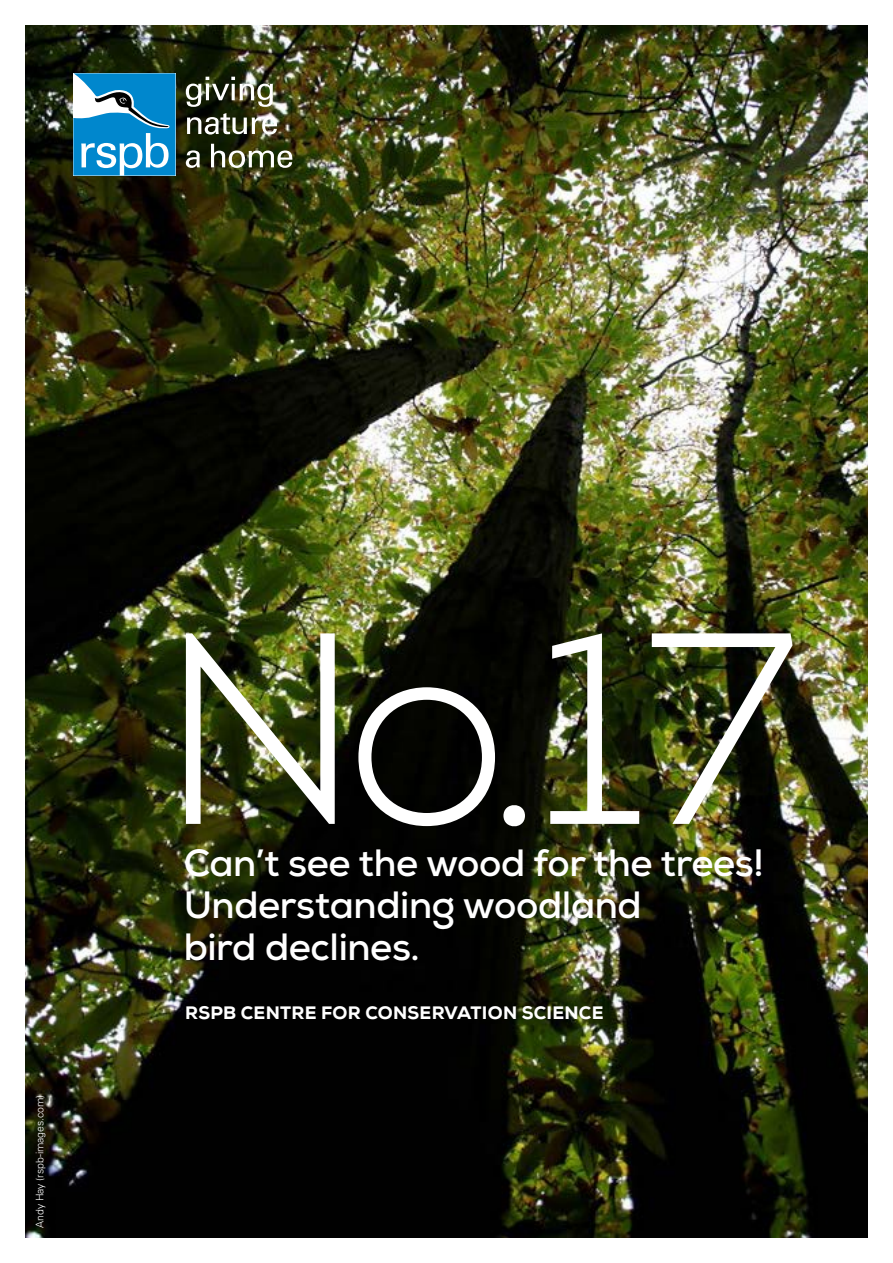
<style>
.page{position:relative;width:893px;height:1263px;background:#fff}
.page>*{position:absolute;margin:0;border:0;box-sizing:border-box;transform-origin:0 0}
.t1{font:300 272.1px "Nexa";color:#fff}
.t2{font:700 37.95px/42px "Nexa";letter-spacing:-.01em;color:#fff}
.t3{font:800 18px "Nexa";letter-spacing:.015em;color:#fff}
.t4{font:300 10.5px "Univers";letter-spacing:-.005em;color:#fff}
</style>
<div class="page">
<img style="left:26px;top:26px;width:841px;height:1211px">
<svg style="left:186px;top:77px;width:87px;height:30px"></svg>
<svg style="left:187px;top:113px;width:90px;height:22px"></svg>
<svg style="left:186px;top:150px;width:14px;height:18px"></svg>
<svg style="left:211px;top:144px;width:82px;height:24px"></svg>
<svg style="left:73px;top:73px;width:102px;height:103px"></svg>
<p class="t4" style="left:34px;top:1228px;width:135px;rotate:-90deg">Andy Hay (rspb-images.com)</p>
<h1 class="t1" style="left:159px;top:570px;width:638px">No.17</h1>
<p class="t2" style="left:184px;top:842px;width:582px">Can’t see the wood for the trees!<br>Understanding woodland<br>bird declines.</p>
<p class="t3" style="left:185px;top:1002px;width:420px">RSPB CENTRE FOR CONSERVATION SCIENCE</p>
</div>
